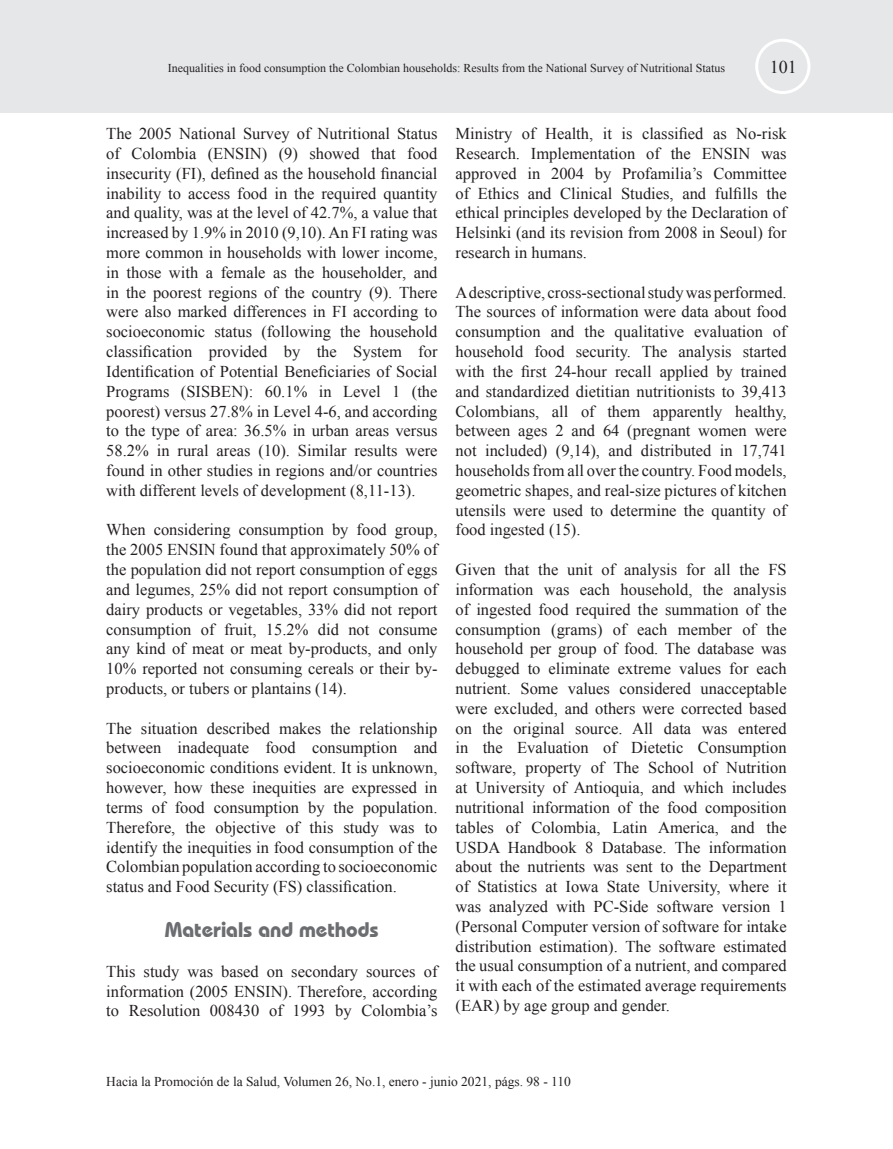
<style>
.page{position:relative;width:893px;height:1149px;background:#fff}
.page>*{position:absolute;margin:0;border:0;box-sizing:border-box;transform-origin:0 0}
.t1{font:700 21px "Bauhaus IT Cby BT";color:#6c6d70}
.t2{font:18px "Times New Roman";color:#231f20}
.t3{font:16.5px/19.8px "Times New Roman";color:#231f20;text-align:justify}
.t4{font:13.5px "Times New Roman";color:#231f20}
.t5{font:12px "Times New Roman";color:#231f20}
</style>
<div class="page">
<div style="left:0;top:0;width:893px;height:113px;background:#e6e7e9"></div>
<div style="left:755px;top:39px;width:55px;height:55px;border:3px solid #fff;border-radius:50%"></div>
<p class="t5" style="left:168px;top:60px;width:559px">Inequalities in food consumption the Colombian households: Results from the National Survey of Nutritional Status</p>
<p class="t2" style="left:770px;top:55px;width:28px">101</p>
<p class="t3" style="left:106px;top:123px;width:333px">The 2005 National Survey of Nutritional Status of Colombia (ENSIN) (9) showed that food insecurity (FI), defined as the household financial inability to access food in the required quantity and quality, was at the level of 42.7%, a value that increased by 1.9% in 2010 (9,10). An FI rating was more common in households with lower income, in those with a female as the householder, and in the poorest regions of the country (9). There were also marked differences in FI according to socioeconomic status (following the household classification provided by the System for Identification of Potential Beneficiaries of Social Programs (SISBEN): 60.1% in Level 1 (the poorest) versus 27.8% in Level 4-6, and according to the type of area: 36.5% in urban areas versus 58.2% in rural areas (10). Similar results were found in other studies in regions and/or countries with different levels of development (8,11-13).</p>
<p class="t3" style="left:106px;top:519px;width:333px">When considering consumption by food group, the 2005 ENSIN found that approximately 50% of the population did not report consumption of eggs and legumes, 25% did not report consumption of dairy products or vegetables, 33% did not report consumption of fruit, 15.2% did not consume any kind of meat or meat by-products, and only 10% reported not consuming cereals or their by&shy;products, or tubers or plantains (14).</p>
<p class="t3" style="left:106px;top:717px;width:333px">The situation described makes the relationship between inadequate food consumption and socioeconomic conditions evident. It is unknown, however, how these inequities are expressed in terms of food consumption by the population.<br>Therefore, the objective of this study was to identify the inequities in food consumption of the Colombian population according to socioeconomic status and Food Security (FS) classification.</p>
<p class="t1" style="left:165px;top:916px;width:215px">Materials and methods</p>
<p class="t3" style="left:106px;top:960px;width:333px">This study was based on secondary sources of information (2005 ENSIN). Therefore, according to Resolution 008430 of 1993 by Colombia’s</p>
<p class="t3" style="left:455px;top:123px;width:333px">Ministry of Health, it is classified as No-risk Research. Implementation of the ENSIN was approved in 2004 by Profamilia’s Committee of Ethics and Clinical Studies, and fulfills the ethical principles developed by the Declaration of Helsinki (and its revision from 2008 in Seoul) for research in humans.</p>
<p class="t3" style="left:455px;top:282px;width:333px">A descriptive, cross-sectional study was performed.<br>The sources of information were data about food consumption and the qualitative evaluation of household food security. The analysis started with the first 24-hour recall applied by trained and standardized dietitian nutritionists to 39,413<br>Colombians, all of them apparently healthy, between ages 2 and 64 (pregnant women were not included) (9,14), and distributed in 17,741 households from all over the country. Food models, geometric shapes, and real-size pictures of kitchen utensils were used to determine the quantity of food ingested (15).</p>
<p class="t3" style="left:455px;top:559px;width:333px">Given that the unit of analysis for all the FS information was each household, the analysis of ingested food required the summation of the consumption (grams) of each member of the household per group of food. The database was debugged to eliminate extreme values for each nutrient. Some values considered unacceptable were excluded, and others were corrected based on the original source. All data was entered in the Evaluation of Dietetic Consumption software, property of The School of Nutrition at University of Antioquia, and which includes nutritional information of the food composition tables of Colombia, Latin America, and the USDA Handbook 8 Database. The information about the nutrients was sent to the Department of Statistics at Iowa State University, where it was analyzed with PC-Side software version 1 (Personal Computer version of software for intake distribution estimation). The software estimated the usual consumption of a nutrient, and compared it with each of the estimated average requirements (EAR) by age group and gender.</p>
<p class="t4" style="left:106px;top:1072px;width:466px">Hacia la Promoción de la Salud, Volumen 26, No.1, enero - junio 2021, págs. 98 - 110</p>
</div>
